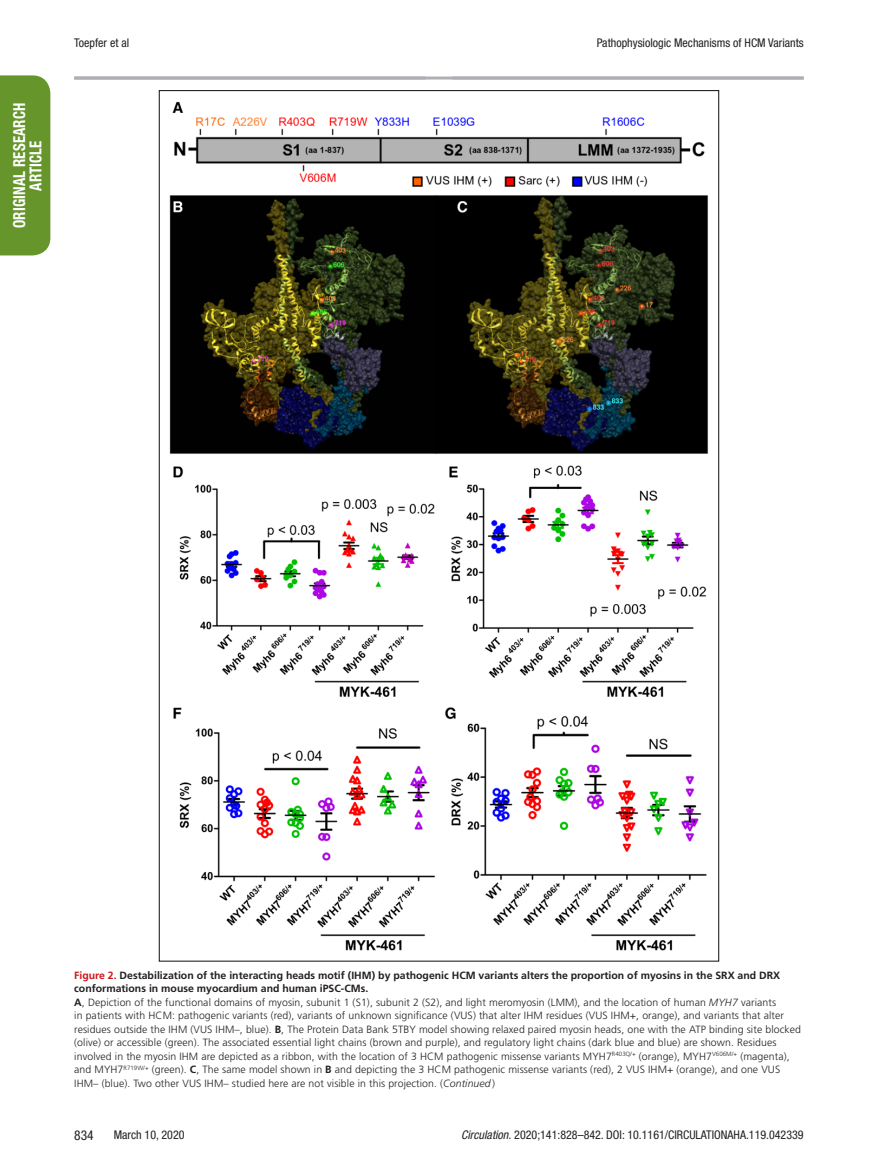
<style>
.page{position:relative;width:878px;height:1175px;background:#fff}
.page>*{position:absolute;margin:0;border:0;box-sizing:border-box;transform-origin:0 0}
.t1{font:700 condensed 16.5px/16.5px "Helvetica Neue LT Std";letter-spacing:.01em;color:#fff;text-align:center;scale:.9 1}
.t2{font:condensed 13.5px "Helvetica Neue LT Std";color:#231f20}
.t3{font:condensed 12px "Helvetica Neue LT Std";color:#231f20}
.t4{font:300 10.5px/13.5px "Frutiger LT Std";letter-spacing:.01em;color:#231f20}
.s1{font-weight:700;color:#cd151d}
.s2{font-weight:700}
.s3{font-style:italic}
</style>
<div class="page">
<div style="left:0;top:75px;width:50px;height:180px;background:#66952c"></div>
<hr style="left:74px;top:76px;width:729px;height:4px;background:#b9babe">
<svg style="left:158px;top:90px;width:561px;height:872px"></svg>
<h1 class="t1" style="left:11px;top:228px;width:140px;rotate:-90deg">ORIGINAL RESEARCH<br>ARTICLE</h1>
<p class="t3" style="left:74px;top:36px;width:56px">Toepfer et al</p>
<p class="t3" style="left:596px;top:36px;width:208px">Pathophysiologic Mechanisms of HCM Variants</p>
<p class="t4" style="left:74px;top:968px;width:728px"><span class="s1">Figure 2.</span> <span class="s2">Destabilization of the interacting heads motif (IHM) by pathogenic HCM variants alters the proportion of myosins in the SRX and DRX conformations in mouse myocardium and human iPSC-CMs.<br>A</span>, Depiction of the functional domains of myosin, subunit 1 (S1), subunit 2 (S2), and light meromyosin (LMM), and the location of human <span class="s3">MYH7</span> variants<br>in patients with HCM: pathogenic variants (red), variants of unknown significance (VUS) that alter IHM residues (VUS IHM+, orange), and variants that alter residues outside the IHM (VUS IHM–, blue). <span class="s2">B</span>, The Protein Data Bank 5TBY model showing relaxed paired myosin heads, one with the ATP binding site blocked (olive) or accessible (green). The associated essential light chains (brown and purple), and regulatory light chains (dark blue and blue) are shown. Residues involved in the myosin IHM are depicted as a ribbon, with the location of 3 HCM pathogenic missense variants MYH7<sup>R403Q/+</sup> (orange), MYH7<sup>V606M/+</sup> (magenta), and MYH7<sup>R719W/+</sup> (green). <span class="s2">C</span>, The same model shown in <span class="s2">B</span> and depicting the 3 HCM pathogenic missense variants (red), 2 VUS IHM+ (orange), and one VUS IHM– (blue). Two other VUS IHM– studied here are not visible in this projection. (<span class="s3">Continued</span> )</p>
<p class="t2" style="left:74px;top:1127px;width:21px">834</p>
<p class="t3" style="left:114px;top:1127px;width:72px">March 10, 2020</p>
<p class="t3" style="left:461px;top:1127px;width:344px"><span class="s3">Circulation.</span> 2020;141:828–842. DOI: 10.1161/CIRCULATIONAHA.119.042339</p>
</div>
